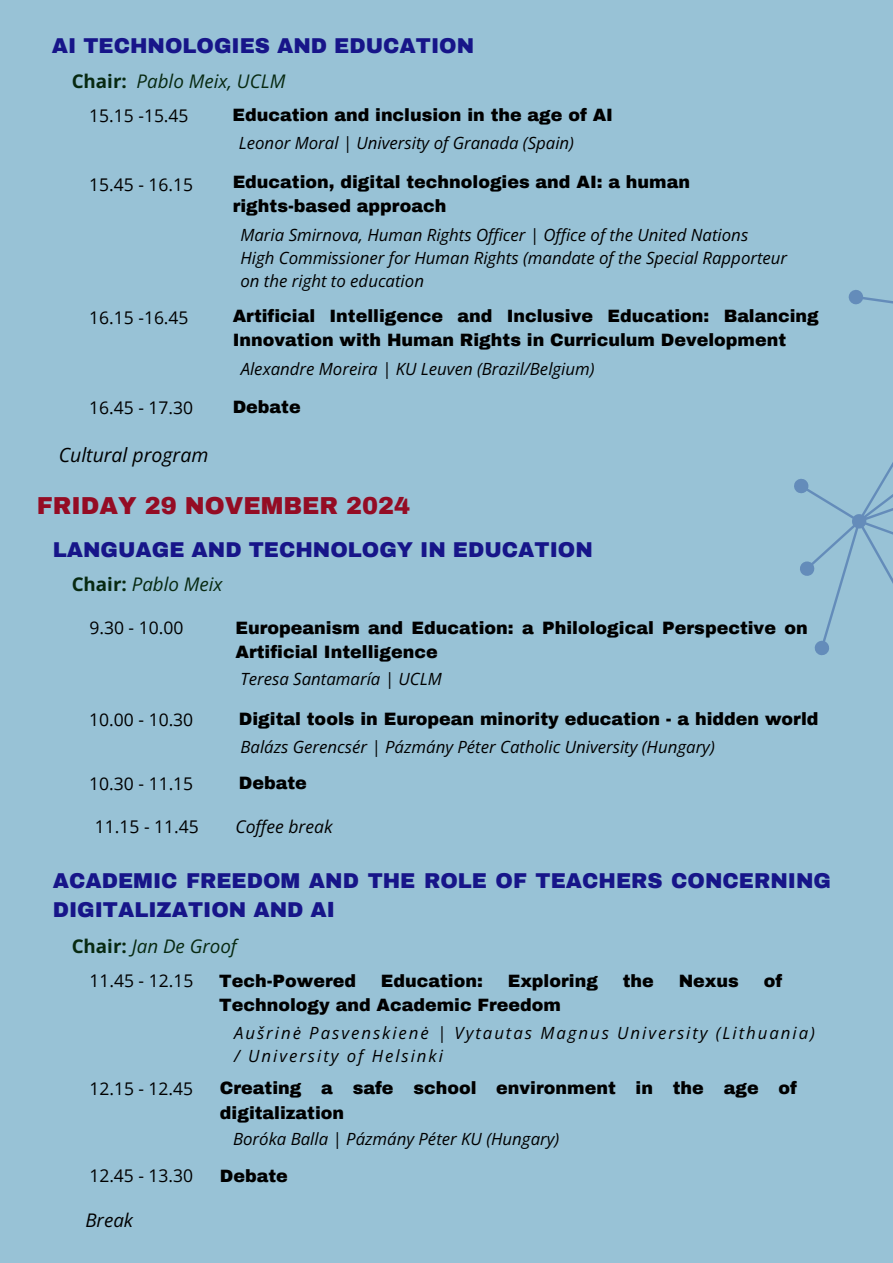
<style>
.page{position:relative;width:893px;height:1263px;background:#98c2d6}
.page>*{position:absolute;margin:0;border:0;box-sizing:border-box;transform-origin:0 0}
.t1{font:900 24px "Archivo";color:#940c24}
.t2{font:900 21px/29.2px "Archivo";color:#171589}
.t3{font:italic 19.5px "Open Sans";color:#000}
.t4{font:italic 18.75px "Open Sans";color:#072911}
.t5{font:italic 18.75px "Open Sans";color:#000}
.t6{font:900 17.48px/24.2px "Archivo";color:#000}
.t7{font:17.48px "Open Sans";color:#000}
.t8{font:italic 17.48px "Open Sans";color:#000}
.t9{font:italic 16.8px "Open Sans";color:#000}
.t10{font:italic 16.8px "Open Sans";letter-spacing:.115em;color:#000}
.s1{font-weight:700;font-style:normal}
.s2{font-family:"Arial"}
</style>
<div class="page">
<svg style="left:794px;top:290px;width:99px;height:365px"></svg>
<h4 class="t2" style="left:52px;top:32px;width:424px">AI TECHNOLOGIES AND EDUCATION</h4>
<h2 class="t4" style="left:72px;top:68px;width:215px"><span class="s1">Chair:</span> Pablo Meix, UCLM</h2>
<h4 class="t7" style="left:89px;top:103px;width:101px">15.15 -15.45</h4>
<p class="t6" style="left:232px;top:103px;width:382px">Education and inclusion in the age of AI</p>
<h4 class="t9" style="left:239px;top:131px;width:337px">Leonor Moral | University of Granada (Spain)</h4>
<p class="t7" style="left:89px;top:172px;width:105px">15.45 - 16.15</p>
<p class="t6" style="left:233px;top:170px;width:459px">Education, digital technologies and AI: a human rights-based approach</p>
<h4 class="t9" style="left:240px;top:223px;width:509px">Maria Smirnova, Human Rights Officer | Office of the United Nations</h4>
<h4 class="t9" style="left:240px;top:246px;width:548px">High Commissioner for Human Rights (mandate of the Special Rapporteur</h4>
<p class="t9" style="left:240px;top:269px;width:185px">on the right to education</p>
<h4 class="t7" style="left:89px;top:305px;width:101px">16.15 -16.45</h4>
<p class="t6" style="left:233px;top:304px;width:588px">Artificial Intelligence and Inclusive Education: Balancing<br>Innovation with Human Rights in Curriculum Development</p>
<h4 class="t9" style="left:241px;top:357px;width:355px">Alexandre Moreira | KU Leuven (Brazil/Belgium)</h4>
<p class="t7" style="left:89px;top:395px;width:105px">16.45 - 17.30</p>
<h4 class="t6" style="left:233px;top:395px;width:69px">Debate</h4>
<h4 class="t3" style="left:59px;top:441px;width:151px">Cultural program</h4>
<h4 class="t1" style="left:37px;top:493px;width:375px">FRIDAY 29 NOVEMBER 2024</h4>
<p class="t2" style="left:53px;top:535px;width:542px">LANGUAGE AND TECHNOLOGY IN EDUCATION</p>
<h4 class="t4" style="left:72px;top:571px;width:152px"><span class="s1">Chair:</span> Pablo Meix</h4>
<h4 class="t7" style="left:89px;top:615px;width:95px">9.30 - 10.00</h4>
<h3 class="t6" style="left:235px;top:616px;width:574px">Europeanism and Education: a Philological Perspective on<br>Artificial Intelligence</h3>
<h4 class="t9" style="left:240px;top:667px;width:203px">Teresa Santamaría | UCLM</h4>
<h2 class="t7" style="left:89px;top:707px;width:105px">10.00 - 10.30</h2>
<h4 class="t6" style="left:239px;top:707px;width:581px">Digital tools in European minority education - a hidden world</h4>
<h1 class="t9" style="left:240px;top:735px;width:476px">Balázs Gerencsér | Pázmány Péter Catholic University (Hungary)</h1>
<h4 class="t7" style="left:89px;top:771px;width:105px">10.30 - 11.15</h4>
<h4 class="t6" style="left:239px;top:771px;width:70px">Debate</h4>
<h4 class="t7" style="left:95px;top:814px;width:105px">11.15 - 11.45</h4>
<p class="t8" style="left:235px;top:814px;width:99px">Coffee break</p>
<h2 class="t2" style="left:53px;top:866px;width:780px">ACADEMIC FREEDOM AND THE ROLE OF TEACHERS CONCERNING<br>DIGITALIZATION AND A<span class="s2">I</span></h2>
<h4 class="t4" style="left:72px;top:933px;width:167px"><span class="s1">Chair:</span> Jan De Groof</h4>
<h4 class="t7" style="left:90px;top:968px;width:105px">11.45 - 12.15</h4>
<p class="t6" style="left:219px;top:968px;width:138px">Tech-Powered</p>
<p class="t6" style="left:381px;top:968px;width:103px">Education:</p>
<p class="t6" style="left:508px;top:968px;width:92px">Exploring</p>
<p class="t6" style="left:623px;top:968px;width:33px">the</p>
<p class="t6" style="left:678px;top:968px;width:62px">Nexus</p>
<p class="t6" style="left:763px;top:968px;width:20px">of</p>
<p class="t6" style="left:219px;top:993px;width:343px">Technology and Academic Freedom</p>
<h4 class="t10" style="left:234px;top:1021px;width:582px">Aušrinė Pasvenskienė | Vytautas Magnus University (Lithuania)</h4>
<h4 class="t10" style="left:234px;top:1044px;width:210px">/ University of Helsinki</h4>
<p class="t7" style="left:89px;top:1076px;width:105px">12.15 - 12.45</p>
<h4 class="t6" style="left:220px;top:1076px;width:578px">Creating a safe school environment in the age of digitalization</h4>
<h4 class="t9" style="left:233px;top:1127px;width:328px">Boróka Balla | Pázmány Péter KU (Hungary)</h4>
<h4 class="t7" style="left:89px;top:1163px;width:105px">12.45 - 13.30</h4>
<p class="t6" style="left:220px;top:1164px;width:69px">Debate</p>
<h4 class="t5" style="left:85px;top:1206px;width:49px">Break</h4>
</div>
